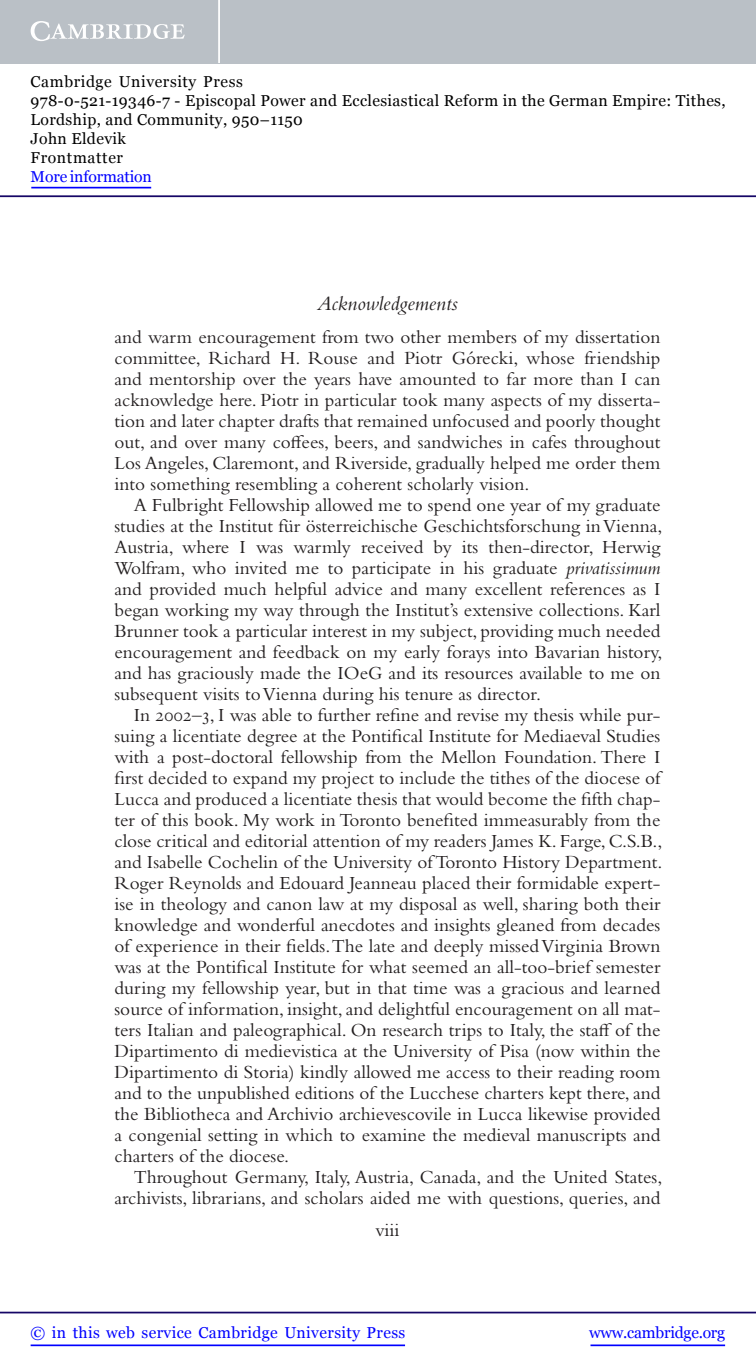
<style>
.page{position:relative;width:756px;height:1371px;background:#fff}
.page>*{position:absolute;margin:0;border:0;box-sizing:border-box;transform-origin:0 0}
.t1{font:italic 21px "Bembo Std";color:#231f20}
.t2{font:19.25px "Bembo Std";color:#231f20}
.t3{font:19.25px "Bembo Std";letter-spacing:.085em;color:#231f20}
.t4{font:19.25px "Bembo Std";letter-spacing:.03em;color:#231f20}
.t5{font:19.25px "Bembo Std";letter-spacing:.115em;color:#231f20}
.t6{font:19.25px "Bembo Std";letter-spacing:.05em;color:#231f20}
.t7{font:15.75px/18.9px "Georgia";letter-spacing:.025em;color:#000}
.t8{font:15.75px "Georgia";letter-spacing:.025em;color:#00f}
.t9{font:15.75px "Georgia";letter-spacing:-.015em;color:#00f}
.t10{font:15.75px "Georgia";letter-spacing:-.01em;color:#00f}
.s1{font-style:italic}
</style>
<div class="page">
<hr style="left:591px;top:1344px;width:134px;height:1px;background:#00f">
<hr style="left:0;top:1311px;width:756px;height:2px;background:#150666">
<hr style="left:31px;top:1344px;width:374px;height:1px;background:#00f">
<div style="left:0;top:0;width:756px;height:63px;background:#bac0c6"></div>
<svg style="left:31px;top:21px;width:154px;height:20px"></svg>
<hr style="left:218px;top:0;width:2px;height:63px;background:#fff">
<hr style="left:0;top:195px;width:756px;height:2px;background:#150666">
<hr style="left:31px;top:187px;width:120px;height:1px;background:#00f">
<p class="t7" style="left:31px;top:72px;width:697px">Cambridge University Press<br>978-0-521-19346-7 - Episcopal Power and Ecclesiastical Reform in the German Empire: Tithes, Lordship, and Community, 950–1150<br>John Eldevik<br>Frontmatter</p>
<p class="t10" style="left:31px;top:167px;width:123px">More information</p>
<p class="t1" style="left:317px;top:291px;width:142px">Acknowledgements</p>
<p class="t3" style="left:115px;top:325px;width:548px">and warm encouragement from two other members of my dissertation</p>
<p class="t2" style="left:115px;top:346px;width:546px">committee, Richard H. Rouse and Piotr Górecki, whose friendship</p>
<p class="t2" style="left:115px;top:367px;width:548px">and mentorship over the years have amounted to far more than I can</p>
<p class="t3" style="left:115px;top:388px;width:547px">acknowledge here. Piotr in particular took many aspects of my disserta-</p>
<p class="t2" style="left:115px;top:409px;width:547px">tion and later chapter drafts that remained unfocused and poorly thought</p>
<p class="t2" style="left:115px;top:430px;width:547px">out, and over many coffees, beers, and sandwiches in cafes throughout</p>
<p class="t5" style="left:115px;top:451px;width:545px">Los Angeles, Claremont, and Riverside, gradually helped me order them</p>
<p class="t2" style="left:115px;top:472px;width:416px">into something resembling a coherent scholarly vision.</p>
<p class="t3" style="left:134px;top:493px;width:528px">A Fulbright Fellowship allowed me to spend one year of my graduate</p>
<p class="t2" style="left:115px;top:514px;width:549px">studies at the Institut für österreichische Geschichtsforschung in Vienna,</p>
<p class="t2" style="left:114px;top:535px;width:548px">Austria, where I was warmly received by its then-director, Herwig</p>
<p class="t2" style="left:114px;top:556px;width:548px">Wolfram, who invited me to participate in his graduate <span class="s1">privatissimum</span></p>
<p class="t3" style="left:114px;top:577px;width:546px">and provided much helpful advice and many excellent references as I</p>
<p class="t2" style="left:114px;top:598px;width:548px">began working my way through the Institut’s extensive collections. Karl</p>
<p class="t2" style="left:114px;top:620px;width:547px">Brunner took a particular interest in my subject, providing much needed</p>
<p class="t2" style="left:114px;top:641px;width:549px">encouragement and feedback on my early forays into B avarian history,</p>
<p class="t2" style="left:114px;top:662px;width:548px">and has graciously made the IO eG and its resources available to me on</p>
<p class="t2" style="left:114px;top:683px;width:428px">subsequent visits to Vienna during his tenure as director.</p>
<p class="t2" style="left:134px;top:704px;width:528px">In 2002–3, I was able to further refine and revise my thesis while pur-</p>
<p class="t2" style="left:114px;top:725px;width:547px">suing a licentiate degree at the Pontifical Institute for Mediaeval Studies</p>
<p class="t3" style="left:114px;top:746px;width:546px">with a post-doctoral fellowship from the Mellon Foundation. There I</p>
<p class="t2" style="left:114px;top:767px;width:550px">first decided to expand my project to include the tithes of the diocese of</p>
<p class="t4" style="left:114px;top:788px;width:547px">Lucca and produced a licentiate thesis that would become the fifth chap-</p>
<p class="t4" style="left:114px;top:809px;width:547px">ter of this book. My work in Toronto benefited immeasurably from the</p>
<p class="t2" style="left:114px;top:830px;width:549px">close critical and editorial attention of my readers James K. Farge, C .S.B.,</p>
<p class="t2" style="left:114px;top:851px;width:549px">and Isabelle C ochelin of the University of Toronto History D epartment.</p>
<p class="t6" style="left:115px;top:872px;width:548px">Roger Reynolds and E douard Jeanneau placed their formidable expert-</p>
<p class="t2" style="left:115px;top:893px;width:548px">ise in theology and canon law at my disposal as well, sharing both their</p>
<p class="t2" style="left:115px;top:914px;width:547px">knowledge and wonderful anecdotes and insights gleaned from decades</p>
<p class="t2" style="left:115px;top:935px;width:548px">of experience in their fields. The late and deeply missed Virginia Brown</p>
<p class="t4" style="left:115px;top:956px;width:548px">was at the Pontifical Institute for what seemed an all-too-brief semester</p>
<p class="t2" style="left:115px;top:977px;width:548px">during my fellowship year, but in that time was a gracious and learned</p>
<p class="t2" style="left:115px;top:998px;width:548px">source of information, insight, and delightful encouragement on all mat-</p>
<p class="t3" style="left:115px;top:1019px;width:547px">ters Italian and paleographical. On research trips to Italy, the staff of the</p>
<p class="t2" style="left:115px;top:1040px;width:547px">Dipartimento di medievistica at the University of Pisa (now within the</p>
<p class="t2" style="left:115px;top:1061px;width:545px">Dipartimento di Storia) kindly allowed me access to their reading room</p>
<p class="t2" style="left:115px;top:1082px;width:547px">and to the unpublished editions of the Lucchese charters kept there, and</p>
<p class="t2" style="left:115px;top:1103px;width:547px">the B ibliotheca and Archivio archievescovile in Lucca likewise provided</p>
<p class="t2" style="left:115px;top:1124px;width:548px">a congenial setting in which to examine the medieval manuscripts and</p>
<p class="t2" style="left:115px;top:1145px;width:176px">charters of the diocese.</p>
<p class="t5" style="left:134px;top:1166px;width:530px">Throughout Germany, Italy, Austria, Canada, and the United States,</p>
<p class="t2" style="left:115px;top:1187px;width:547px">archivists, librarians, and scholars aided me with questions, queries, and</p>
<p class="t2" style="left:375px;top:1218px;width:26px">viii</p>
<p class="t8" style="left:31px;top:1323px;width:376px">© in this web service Cambridge University Press</p>
<p class="t9" style="left:589px;top:1323px;width:137px">www.cambridge.org</p>
</div>
